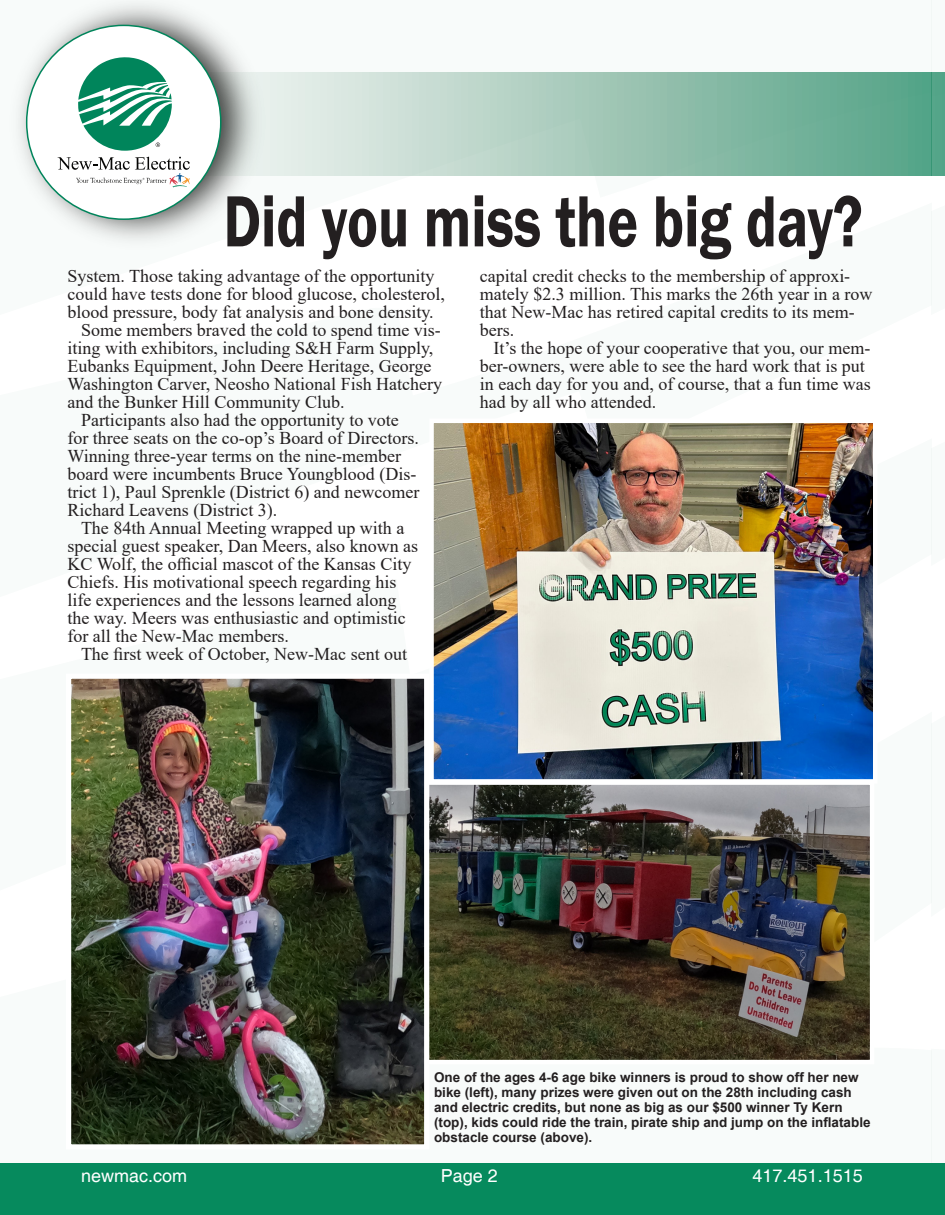
<style>
.page{position:relative;width:945px;height:1215px;background:#fff}
.page>*{position:absolute;margin:0;border:0;box-sizing:border-box;transform-origin:0 0}
.t1{font:600 75px "Franklin Gothic";color:#231f20;scale:.77 1}
.t2{font:18px/18px "Times New Roman";color:#231f20}
.t3{font:18px "Helvetica";color:#fff}
.t4{font:700 13.5px/15px "Arial";color:#231f20}
</style>
<div class="page">
<svg style="left:274px;top:72px;width:658px;height:103px;background:#a0c8b7"></svg>
<img style="left:15px;top:0;width:259px;height:245px">
<div style="left:27px;top:25px;width:194px;height:194px;background:#fff;border-radius:50%"></div>
<svg style="left:78px;top:57px;width:94px;height:94px"></svg>
<svg style="left:58px;top:157px;width:132px;height:31px"></svg>
<div style="left:932px;top:72px;width:13px;height:103px;background:#54a589"></div>
<div style="left:0;top:1164px;width:945px;height:51px;background:#068a5d"></div>
<img style="left:429px;top:785px;width:440px;height:274px">
<div style="left:422px;top:780px;width:452px;height:284px;border:4px solid #fff"></div>
<img style="left:72px;top:680px;width:351px;height:464px">
<div style="left:66px;top:674px;width:363px;height:476px;border:5px solid #fff"></div>
<img style="left:434px;top:424px;width:439px;height:355px">
<div style="left:429px;top:419px;width:449px;height:365px;border:4px solid #fff"></div>
<p class="t1" style="left:224px;top:175px;width:832px">Did you miss the big day?</p>
<p class="t2" style="left:68px;top:267px;width:379px">System. Those taking advantage of the opportunity could have tests done for blood glucose, cholesterol, blood pressure, body fat analysis and bone density.</p>
<p class="t2" style="left:68px;top:321px;width:376px;text-indent:14px">Some members braved the cold to spend time vis&shy;iting with exhibitors, including S&amp;H Farm Supply, Eubanks Equipment, John Deere Heritage, George Washington Carver, Neosho National Fish Hatchery and the Bunker Hill Community Club.</p>
<p class="t2" style="left:68px;top:411px;width:353px;text-indent:14px">Participants also had the opportunity to vote for three seats on the co-op’s Board of Directors.<br>Winning three-year terms on the nine-member board were incumbents Bruce Youngblood (Dis&shy;trict 1), Paul Sprenkle (District 6) and newcomer Richard Leavens (District 3).</p>
<p class="t2" style="left:68px;top:519px;width:352px;text-indent:14px">The 84th Annual Meeting wrapped up with a special guest speaker, Dan Meers, also known as KC Wolf, the official mascot of the Kansas City Chiefs. His motivational speech regarding his life experiences and the lessons learned along the way. Meers was enthusiastic and optimistic for all the New-Mac members.</p>
<p class="t2" style="left:81px;top:645px;width:328px">The first week of October, New-Mac sent out</p>
<p class="t2" style="left:480px;top:267px;width:394px">capital credit checks to the membership of approxi&shy;mately $2.3 million. This marks the 26th year in a row that New-Mac has retired capital credits to its mem&shy;bers.</p>
<p class="t2" style="left:480px;top:339px;width:392px;text-indent:14px">It’s the hope of your cooperative that you, our mem&shy;ber-owners, were able to see the hard work that is put in each day for you and, of course, that a fun time was had by all who attended.</p>
<p class="t4" style="left:434px;top:1070px;width:438px">One of the ages 4-6 age bike winners is proud to show off her new bike (left), many prizes were given out on the 28th including cash and electric credits, but none as big as our $500 winner Ty Kern (top), kids could ride the train, pirate ship and jump on the inflatable obstacle course (above).</p>
<p class="t3" style="left:81px;top:1165px;width:108px">newmac.com</p>
<p class="t3" style="left:441px;top:1165px;width:59px">Page 2</p>
<p class="t3" style="left:753px;top:1165px;width:112px">417.451.1515</p>
</div>
